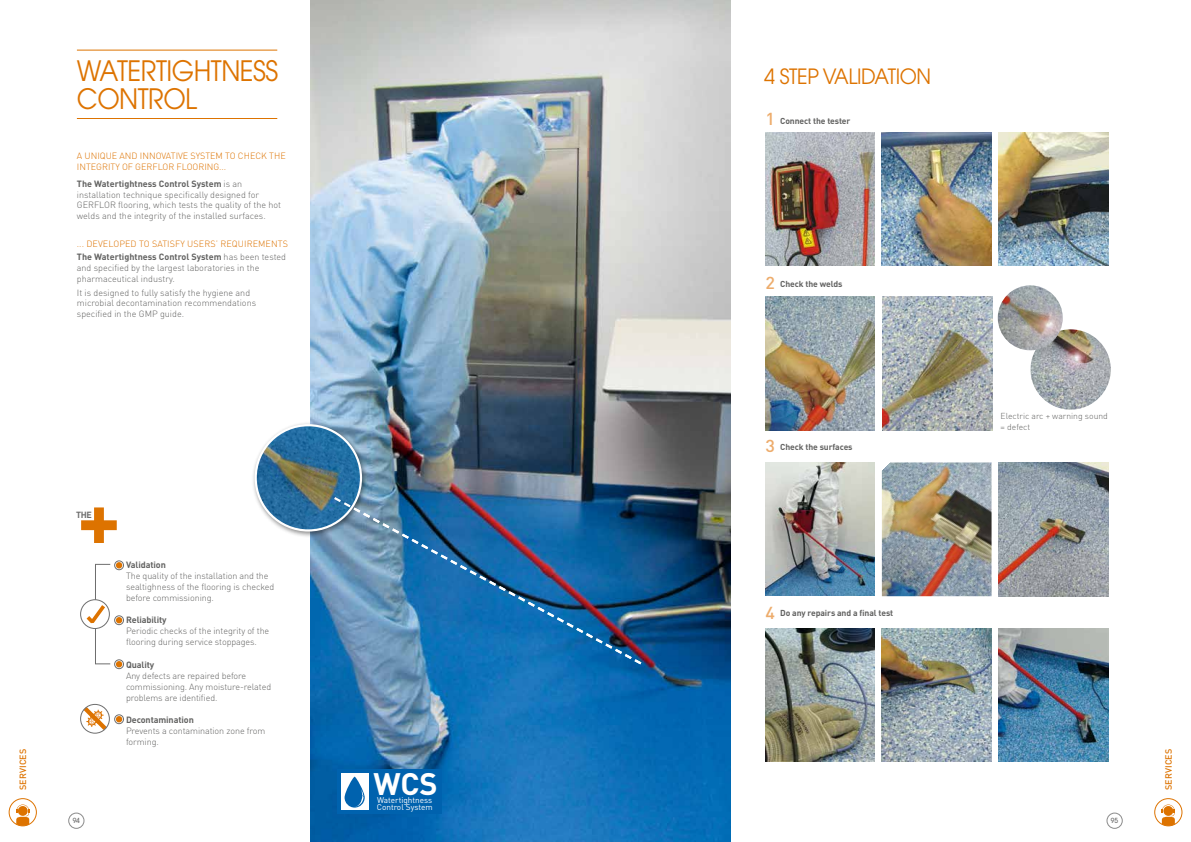
<style>
.page{position:relative;width:1191px;height:842px;background:#fff}
.page>*{position:absolute;margin:0;border:0;box-sizing:border-box;transform-origin:0 0}
.t1{font:700 30.7px "DIN Pro";color:#fff}
.t2{font:28px/28px "Avant Garde";letter-spacing:-.02em;color:#dd7300;scale:.92 1}
.t3{font:21px "Avant Garde";letter-spacing:-.02em;color:#dd7300;scale:.94 1}
.t4{font:500 17.2px "DIN Pro";color:#edac6c;scale:1.04 1}
.t5{font:300 9px/11px "DIN Pro";letter-spacing:-.01em;color:#626261}
.t6{font:300 9px/11px "DIN Pro";color:#dd7300}
.t7{font:700 9px "DIN Pro";letter-spacing:-.01em;color:#626261}
.t8{font:500 9px "DIN Pro";letter-spacing:.01em;color:#dd7300}
.t9{font:700 8.9px "DIN Pro";color:#6e6e6e}
.t10{font:700 8.6px "DIN Pro";letter-spacing:-.01em;color:#626261}
.t11{font:300 8.6px/10.3px "DIN Pro";color:#626261}
.t12{font:8.2px/7.2px "DIN Pro";color:#fff}
.t13{font:500 7px "Avant Garde";color:#6e6e6e;scale:.95 1}
.s1{font-weight:700}
.s2{font-weight:700;color:#626261}
.s3{color:#626261}
</style>
<div class="page">
<img style="left:1030px;top:329px;width:80px;height:81px;border-radius:40px">
<img style="left:997px;top:285px;width:65px;height:65px;border-radius:32px">
<img style="left:765px;top:132px;width:109px;height:134px">
<img style="left:882px;top:132px;width:109px;height:134px">
<img style="left:998px;top:132px;width:110px;height:134px">
<img style="left:765px;top:296px;width:109px;height:134px">
<img style="left:882px;top:296px;width:110px;height:134px">
<img style="left:882px;top:462px;width:109px;height:134px">
<img style="left:998px;top:462px;width:110px;height:134px">
<img style="left:765px;top:628px;width:109px;height:134px">
<img style="left:882px;top:628px;width:109px;height:134px">
<img style="left:765px;top:462px;width:109px;height:134px">
<img style="left:998px;top:628px;width:110px;height:134px">
<svg style="left:82px;top:704px;width:26px;height:28px"></svg>
<div style="left:80px;top:704px;width:30px;height:30px;border:1px solid #6e6e6e;border-radius:50%"></div>
<img style="left:310px;top:0;width:420px;height:842px">
<div style="left:114px;top:561px;width:10px;height:9px;border:1px solid #6e6e6e;border-radius:50%"></div>
<svg style="left:116px;top:562px;width:6px;height:6px"></svg>
<div style="left:114px;top:615px;width:10px;height:10px;border:1px solid #6e6e6e;border-radius:50%"></div>
<svg style="left:116px;top:617px;width:6px;height:6px"></svg>
<div style="left:114px;top:659px;width:10px;height:10px;border:1px solid #6e6e6e;border-radius:50%"></div>
<svg style="left:116px;top:661px;width:6px;height:6px"></svg>
<div style="left:114px;top:714px;width:10px;height:10px;border:1px solid #6e6e6e;border-radius:50%"></div>
<svg style="left:116px;top:716px;width:6px;height:6px"></svg>
<hr style="left:77px;top:50px;width:200px;height:1px;background:#dd7300">
<hr style="left:77px;top:118px;width:200px;height:1px;background:#dd7300">
<div style="left:337px;top:769px;width:105px;height:45px;background:#0062ae"></div>
<div style="left:341px;top:774px;width:27px;height:36px;background:#fff"></div>
<svg style="left:344px;top:777px;width:21px;height:30px"></svg>
<svg style="left:353px;top:789px;width:10px;height:18px"></svg>
<div style="left:95px;top:564px;width:16px;height:100px;border:1px solid #6e6e6e"></div>
<div style="left:81px;top:600px;width:28px;height:28px;background:#fff;border-radius:50%"></div>
<svg style="left:87px;top:605px;width:18px;height:18px"></svg>
<div style="left:80px;top:599px;width:30px;height:30px;border:1px solid #6e6e6e;border-radius:50%"></div>
<div style="left:251px;top:421px;width:117px;height:117px;background:#000;opacity:.45"></div>
<img style="left:256px;top:425px;width:105px;height:105px;border-radius:53px">
<div style="left:255px;top:424px;width:107px;height:107px;border:2px solid #fff;border-radius:50%"></div>
<svg style="left:81px;top:507px;width:36px;height:36px"></svg>
<img style="left:331px;top:495px;width:313px;height:171px">
<div style="left:1106px;top:813px;width:16px;height:15px;border:1px solid #6e6e6e;border-radius:50%"></div>
<div style="left:68px;top:813px;width:16px;height:15px;border:1px solid #6e6e6e;border-radius:50%"></div>
<svg style="left:1161px;top:804px;width:14px;height:22px"></svg>
<div style="left:1154px;top:798px;width:28px;height:28px;border:1px solid #dd7300;border-radius:50%"></div>
<svg style="left:16px;top:804px;width:13px;height:22px"></svg>
<div style="left:9px;top:798px;width:28px;height:28px;border:1px solid #dd7300;border-radius:50%"></div>
<h2 class="t2" style="left:77px;top:57px;width:220px">WATERTIGHTNESS<br>CONTROL</h2>
<p class="t6" style="left:77px;top:150px;width:210px">A UNIQUE AND INNOVATIVE SYSTEM TO CHECK THE<br>INTEGRITY OF GERFLOR FLOORING...</p>
<p class="t5" style="left:77px;top:178px;width:206px"><span class="s1">The Watertightness Control System</span> is an installation technique specifically designed for GERFLOR flooring, which tests the quality of the hot welds and the integrity of the installed surfaces.</p>
<p class="t6" style="left:77px;top:236px;width:213px;line-height:13.6px">... DEVELOPED TO SATISFY USERS’ REQUIREMENTS<br><span class="s2">The Watertightness Control System</span> <span class="s3">has been tested</span></p>
<p class="t5" style="left:77px;top:262px;width:184px">and specified by the largest laboratories in the pharmaceutical industry.</p>
<p class="t5" style="left:77px;top:286px;width:181px">It is designed to fully satisfy the hygiene and microbial decontamination recommendations specified in the GMP guide.</p>
<p class="t9" style="left:76px;top:508px;width:17px">THE</p>
<p class="t7" style="left:126px;top:559px;width:41px">Validation</p>
<p class="t5" style="left:126px;top:570px;width:150px">The quality of the installation and the sealtighness of the flooring is checked before commissioning.</p>
<p class="t7" style="left:126px;top:614px;width:42px">Reliability</p>
<p class="t5" style="left:126px;top:625px;width:145px">Periodic checks of the integrity of the flooring during service stoppages.</p>
<p class="t7" style="left:126px;top:658px;width:30px">Quality</p>
<p class="t5" style="left:126px;top:669px;width:147px">Any defects are repaired before commissioning. Any moisture-related problems are identified.</p>
<p class="t7" style="left:126px;top:713px;width:69px">Decontamination</p>
<p class="t5" style="left:126px;top:724px;width:141px">Prevents a contamination zone from forming.</p>
<h3 class="t3" style="left:764px;top:64px;width:179px">4 STEP VALIDATION</h3>
<p class="t10" style="left:780px;top:115px;width:72px">Connect the tester</p>
<h3 class="t4" style="left:765px;top:107px;width:11px">1</h3>
<h3 class="t4" style="left:765px;top:271px;width:11px">2</h3>
<p class="t10" style="left:780px;top:278px;width:64px">Check the welds</p>
<h3 class="t4" style="left:765px;top:434px;width:11px">3</h3>
<p class="t10" style="left:780px;top:441px;width:74px">Check the surfaces</p>
<h3 class="t4" style="left:765px;top:601px;width:11px">4</h3>
<p class="t10" style="left:780px;top:607px;width:115px">Do any repairs and a final test</p>
<p class="t11" style="left:1000px;top:411px;width:109px">Electric arc + warning sound = defect</p>
<p class="t8" style="left:17px;top:790px;width:43px;rotate:-90deg">SERVICES</p>
<p class="t8" style="left:1162px;top:790px;width:43px;rotate:-90deg">SERVICES</p>
<h1 class="t1" style="left:373px;top:763px;width:66px">WCS</h1>
<p class="t12" style="left:377px;top:796px;width:57px">Watertightness<br>Control System</p>
<p class="t13" style="left:73px;top:817px;width:9px">94</p>
<p class="t13" style="left:1111px;top:817px;width:9px">95</p>
</div>
